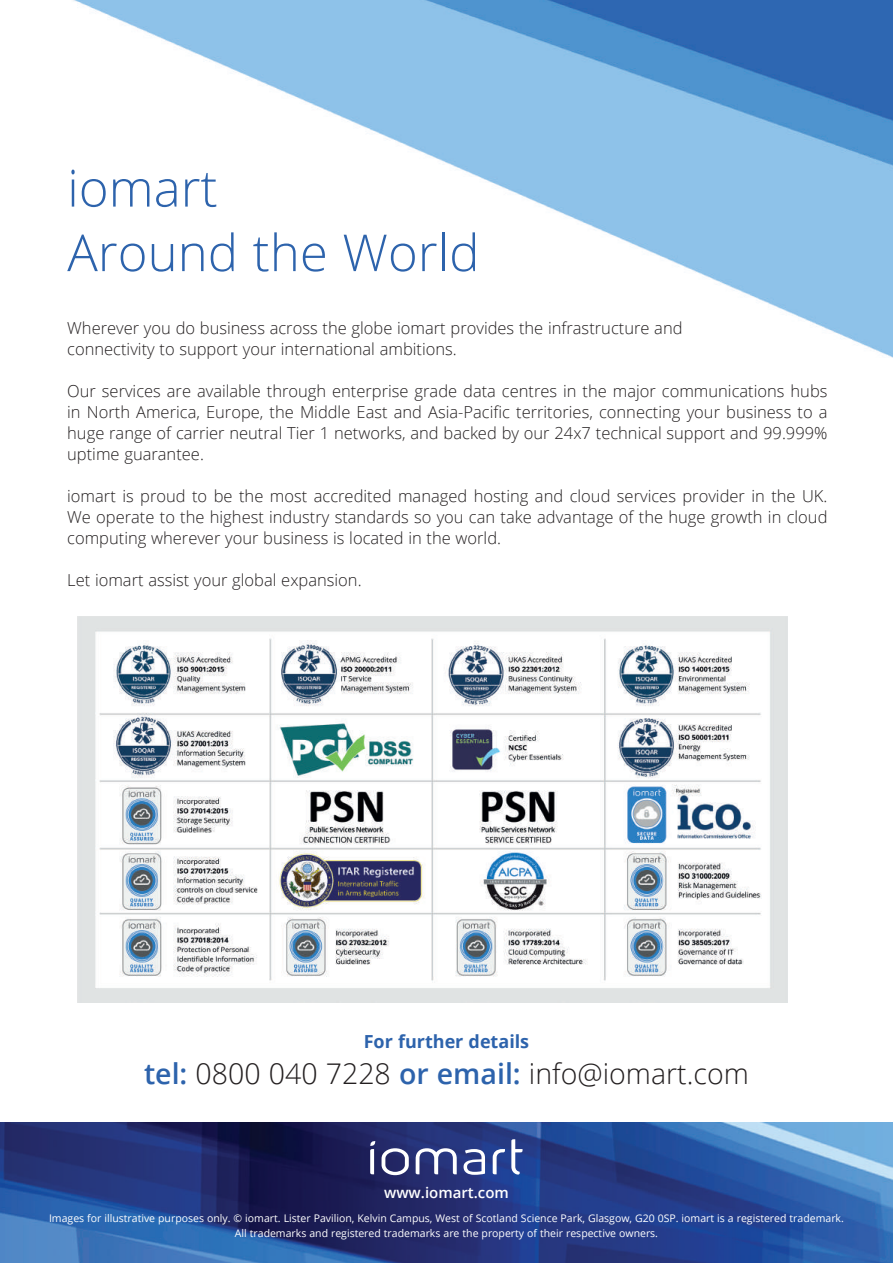
<style>
.page{position:relative;width:893px;height:1263px;background:#fff}
.page>*{position:absolute;margin:0;border:0;box-sizing:border-box;transform-origin:0 0}
.t1{font:300 51px/64.5px "Open Sans";color:#2d63ac}
.t2{font:300 28.5px "Open Sans";color:#231f20}
.t3{font:700 18px "Open Sans";color:#2d63ac}
.t4{font:300 16.5px/21px "Open Sans";color:#231f20;text-align:justify}
.t5{font:600 15px "Open Sans";color:#fff}
.t6{font:10.5px/15px "Open Sans";color:#fff;text-align:center}
.s1{font-weight:600;color:#2d63ac}
</style>
<div class="page">
<img style="left:73px;top:0;width:820px;height:358px">
<img style="left:0;top:1123px;width:893px;height:140px">
<svg style="left:416px;top:1148px;width:41px;height:26px"></svg>
<svg style="left:493px;top:1149px;width:12px;height:25px"></svg>
<svg style="left:464px;top:1149px;width:21px;height:26px"></svg>
<svg style="left:370px;top:1141px;width:5px;height:33px"></svg>
<svg style="left:382px;top:1148px;width:27px;height:27px"></svg>
<svg style="left:511px;top:1139px;width:11px;height:35px"></svg>
<img style="left:77px;top:616px;width:711px;height:387px">
<h1 class="t1" style="left:67px;top:154px;width:414px">iomart<br>Around the World</h1>
<p class="t4" style="left:67px;top:317px;width:617px">Wherever you do business across the globe iomart provides the infrastructure and connectivity to support your international ambitions.</p>
<p class="t4" style="left:67px;top:380px;width:762px">Our services are available through enterprise grade data centres in the major communications hubs in North America, Europe, the Middle East and Asia-Pacific territories, connecting your business to a huge range of carrier neutral Tier 1 networks, and backed by our 24x7 technical support and 99.999% uptime guarantee.</p>
<p class="t4" style="left:67px;top:485px;width:762px">iomart is proud to be the most accredited managed hosting and cloud services provider in the UK.<br>We operate to the highest industry standards so you can take advantage of the huge growth in cloud computing wherever your business is located in the world.</p>
<p class="t4" style="left:67px;top:569px;width:296px">Let iomart assist your global expansion.</p>
<p class="t3" style="left:364px;top:1029px;width:167px">For further details</p>
<h2 class="t2" style="left:144px;top:1054px;width:606px"><span class="s1">tel:</span> 0800 040 7228 <span class="s1">or email:</span> info@iomart.com</h2>
<p class="t5" style="left:384px;top:1182px;width:126px">www.iomart.com</p>
<p class="t6" style="left:49px;top:1210px;width:796px">Images for illustrative purposes only. © iomart. Lister Pavilion, Kelvin Campus, West of Scotland Science Park, Glasgow, G20 0SP. iomart is a registered trademark.<br>All trademarks and registered trademarks are the property of their respective owners.</p>
</div>
